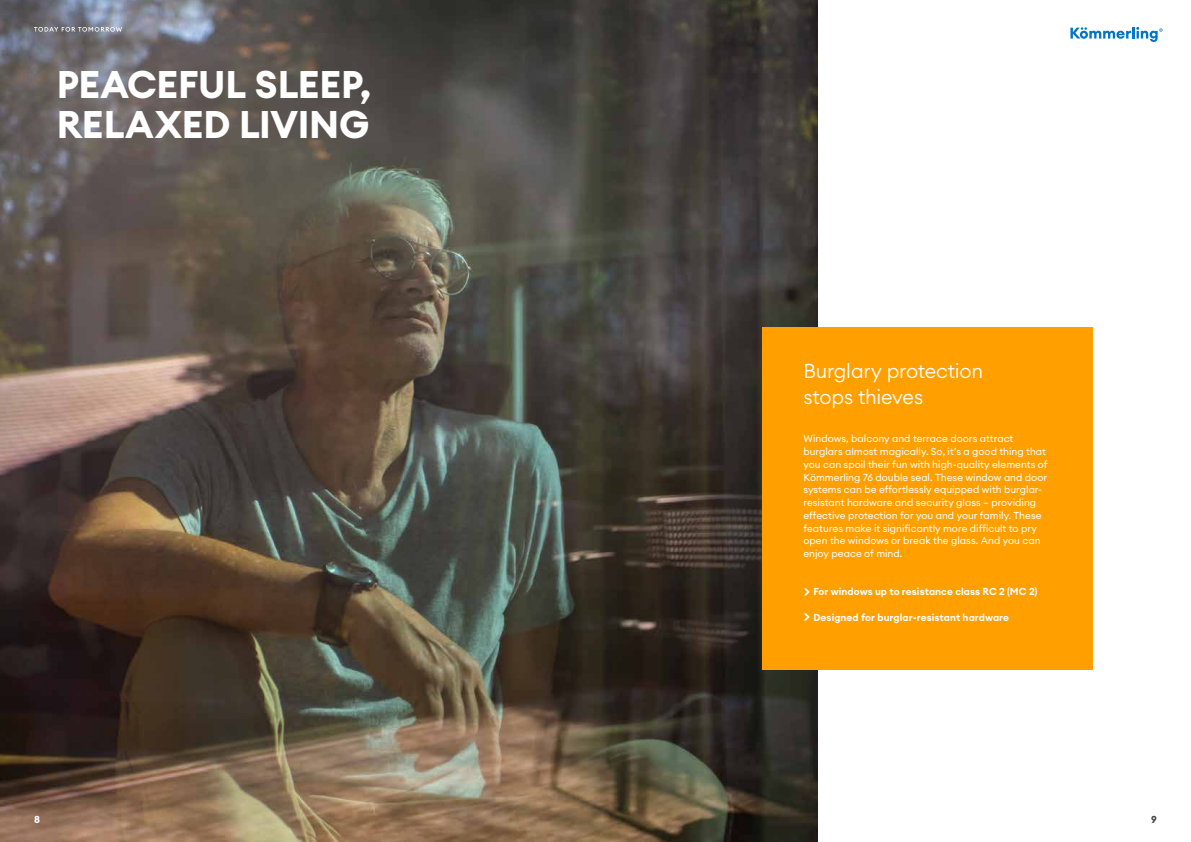
<style>
.page{position:relative;width:1191px;height:842px;background:#fff}
.page>*{position:absolute;margin:0;border:0;box-sizing:border-box;transform-origin:0 0}
.t1{font:700 38px/40px "Euclid Circular A";letter-spacing:-.005em;color:#fff}
.t2{font:300 20px/25.5px "Euclid Circular A";letter-spacing:-.01em;color:#fff}
.t3{font:10px/12.8px "Euclid Circular A";letter-spacing:.005em;color:#fff}
.t4{font:600 10px "Euclid Circular A";letter-spacing:.005em;color:#fff}
.t5{font:700 10px "Euclid Circular A";color:#fff}
.t6{font:700 10px "Euclid Circular A";color:#474746}
.s1{font-size:14px}
</style>
<div class="page">
<img style="left:0;top:0;width:817px;height:842px">
<div style="left:762px;top:327px;width:331px;height:343px;background:#ffa000"></div>
<svg style="left:1070px;top:27px;width:92px;height:15px"></svg>
<svg style="left:34px;top:27px;width:88px;height:5px"></svg>
<h1 class="t1" style="left:57px;top:65px;width:316px">PEACEFUL SLEEP,<br>RELAXED LIVING</h1>
<h2 class="t2" style="left:803px;top:358px;width:181px">Burglary protection stops thieves</h2>
<p class="t3" style="left:803px;top:432px;width:246px">Windows, balcony and terrace doors attract burglars almost magically. So, it's a good thing that you can spoil their fun with high-quality elements of Kömmerling 76 double seal. These window and door systems can be effortlessly equipped with burglar&shy;resistant hardware and security glass – providing effective protection for you and your family. These features make it significantly more difficult to pry open the windows or break the glass. And you can enjoy peace of mind.</p>
<p class="t4" style="left:803px;top:585px;width:236px"><span class="s1">&gt;</span> For windows up to resistance class RC 2 (MC 2)</p>
<p class="t4" style="left:803px;top:611px;width:207px"><span class="s1">&gt;</span> Designed for burglar-resistant hardware</p>
<p class="t5" style="left:34px;top:813px;width:7px">8</p>
<p class="t6" style="left:1151px;top:813px;width:7px">9</p>
</div>
